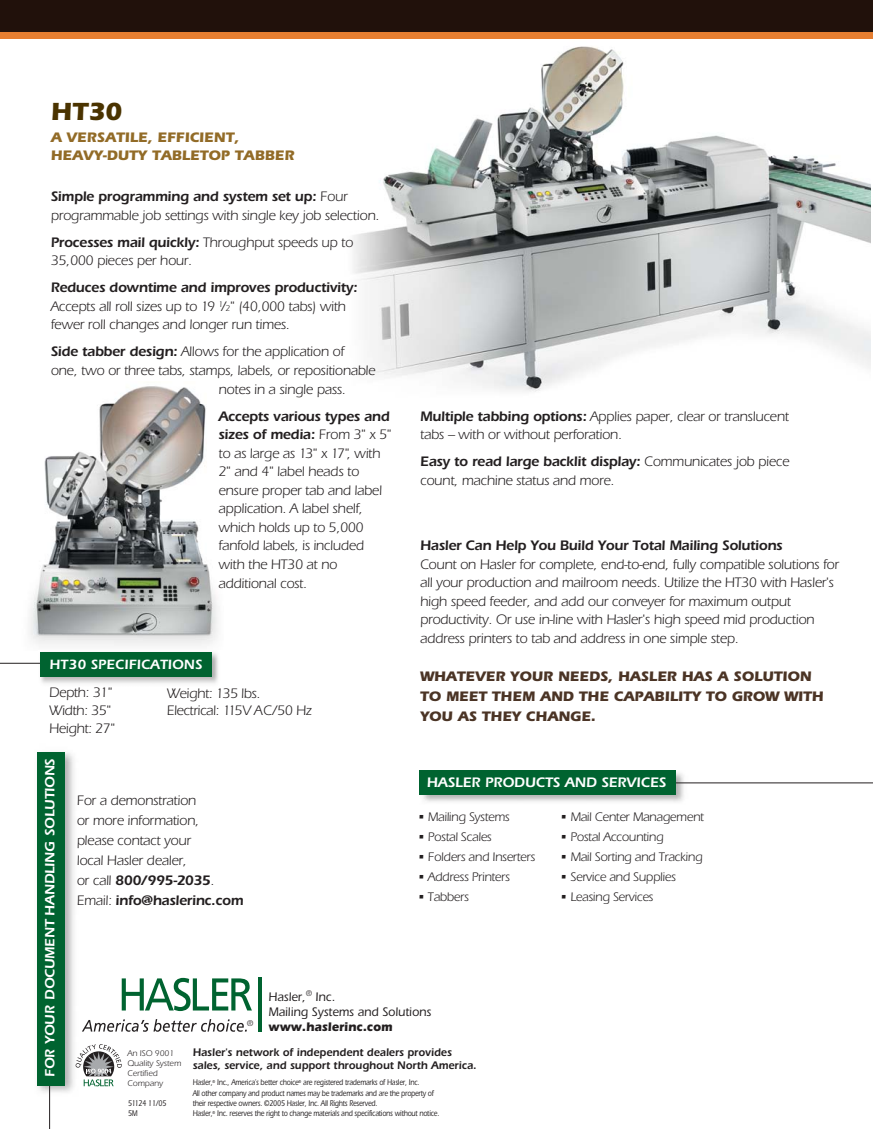
<style>
.page{position:relative;width:873px;height:1129px;background:#fff}
.page>*{position:absolute;margin:0;border:0;box-sizing:border-box;transform-origin:0 0}
.t1{font:700 25.65px "Itc Eras";color:#4a3300}
.t2{font:14.25px/18.5px "Itc Eras";letter-spacing:-.02em;color:#231f20}
.t3{font:700 14.25px/20px "Itc Eras";color:#4b3425}
.t4{font:600 14.25px "Itc Eras";letter-spacing:-.02em;color:#231f20}
.t5{font:700 14.25px/18.5px "Itc Eras";color:#926b27}
.t6{font:600 14.25px "Itc Eras";color:#fff}
.t7{font:600 13.95px "Itc Eras";letter-spacing:-.01em;color:#fff}
.t8{font:600 13.95px "Itc Eras";letter-spacing:.01em;color:#fff}
.t9{font:12.9px "Itc Eras";letter-spacing:-.025em;color:#231f20}
.t10{font:500 12.9px "Itc Eras";color:#231f20;scale:.95 1}
.t11{font:700 12.9px "Itc Eras";color:#231f20;scale:.95 1}
.t12{font:600 11.4px/12.8px "Itc Eras";color:#231f20;scale:.95 1}
.t13{font:500 8.55px/10.4px "Itc Eras";letter-spacing:-.02em;color:#231f20;scale:.8 1}
.t14{font:8.55px/10.1px "Itc Eras";color:#231f20}
.s1{font-weight:600}
.s2{font-size:8.55px}
</style>
<div class="page">
<img style="left:353px;top:46px;width:517px;height:346px">
<img style="left:30px;top:386px;width:188px;height:260px">
<img style="left:37px;top:752px;width:48px;height:344px">
<div style="left:0;top:0;width:872px;height:37px;background:#21110b"></div>
<hr style="left:49px;top:981px;width:1px;height:147px;background:#231f20">
<div style="left:38px;top:752px;width:27px;height:332px;background:#006330"></div>
<svg style="left:75px;top:1043px;width:47px;height:43px"></svg>
<hr style="left:258px;top:976px;width:4px;height:54px;background:#006330">
<svg style="left:122px;top:977px;width:130px;height:33px"></svg>
<svg style="left:82px;top:1018px;width:165px;height:13px"></svg>
<div style="left:0;top:32px;width:872px;height:6px;background:#e57e31"></div>
<img style="left:419px;top:770px;width:270px;height:32px">
<hr style="left:431px;top:782px;width:441px;height:1px;background:#231f20">
<div style="left:419px;top:770px;width:256px;height:24px;background:#006330"></div>
<img style="left:39px;top:652px;width:179px;height:32px">
<hr style="left:0;top:663px;width:73px;height:1px;background:#231f20">
<div style="left:40px;top:652px;width:171px;height:24px;background:#006330"></div>
<h1 class="t1" style="left:51px;top:103px;width:73px">HT30</h1>
<p class="t5" style="left:51px;top:129px;width:245px">A VERSATILE, EFFICIENT,<br>HEAVY-DUTY TABLETOP TABBER</p>
<p class="t2" style="left:51px;top:188px;width:330px"><span class="s1">Simple programming and system set up:</span> Four programmable job settings with single key job selection.</p>
<p class="t2" style="left:51px;top:234px;width:304px"><span class="s1">Processes mail quickly:</span> Throughput speeds up to<br>35,000 pieces per hour.</p>
<p class="t2" style="left:51px;top:280px;width:308px"><span class="s1">Reduces downtime and improves productivity:<br></span>Accepts all roll sizes up to 19 <sup>1</sup>/<span class="s2">2</span>" (40,000 tabs) with fewer roll changes and longer run times.</p>
<p class="t2" style="left:51px;top:344px;width:295px"><span class="s1">Side tabber design:</span> Allows for the application of</p>
<p class="t2" style="left:51px;top:362px;width:326px">one, two or three tabs, stamps, labels, or repositionable</p>
<p class="t2" style="left:218px;top:381px;width:129px">notes in a single pass.</p>
<p class="t2" style="left:218px;top:408px;width:175px"><span class="s1">Accepts various types and sizes of media:</span> From 3" x 5" to as large as 13" x 17", with<br>2" and 4" label heads to ensure proper tab and label application. A label shelf, which holds up to 5,000 fanfold labels, is included with the HT30 at no additional cost.</p>
<p class="t2" style="left:420px;top:408px;width:370px"><span class="s1">Multiple tabbing options:</span> Applies paper, clear or translucent tabs – with or without perforation.</p>
<p class="t2" style="left:420px;top:454px;width:370px"><span class="s1">Easy to read large backlit display:</span> Communicates job piece count, machine status and more.</p>
<p class="t4" style="left:420px;top:540px;width:364px">Hasler Can Help You Build Your Total Mailing Solutions</p>
<p class="t2" style="left:420px;top:556px;width:420px">Count on Hasler for complete, end-to-end, fully compatible solutions for all your production and mailroom needs. Utilize the HT30 with Hasler's high speed feeder, and add our conveyer for maximum output productivity. Or use in-line with Hasler's high speed mid production address printers to tab and address in one simple step.</p>
<p class="t3" style="left:420px;top:668px;width:405px">WHATEVER YOUR NEEDS, HASLER HAS A SOLUTION<br>TO MEET THEM AND THE CAPABILITY TO GROW WITH<br>YOU AS THEY CHANGE.</p>
<p class="t8" style="left:50px;top:659px;width:154px">HT30 SPECIFICATIONS</p>
<p class="t2" style="left:49px;top:684px;width:67px;line-height:17.9px">Depth: 31"<br>Width: 35"<br>Height: 27"</p>
<p class="t2" style="left:167px;top:685px;width:146px;line-height:17.9px">Weight: 135 lbs.<br>Electrical: 115V AC/50 Hz</p>
<p class="t7" style="left:45px;top:1076px;width:320px;rotate:-90deg">FOR YOUR DOCUMENT HANDLING SOLUTIONS</p>
<p class="t2" style="left:77px;top:791px;width:168px;line-height:20px">For a demonstration<br>or more information,<br>please contact your<br>local Hasler dealer,<br>or call <span class="s1">800/995-2035</span>.<br>Email: <span class="s1">info@haslerinc.com</span></p>
<p class="t6" style="left:426px;top:777px;width:241px">HASLER PRODUCTS AND SERVICES</p>
<p class="t9" style="left:417px;top:812px;width:93px">• Mailing Systems</p>
<p class="t9" style="left:417px;top:832px;width:76px">• Postal Scales</p>
<p class="t9" style="left:417px;top:852px;width:119px">• Folders and Inserters</p>
<p class="t9" style="left:417px;top:872px;width:94px">• Address Printers</p>
<p class="t9" style="left:417px;top:892px;width:53px">• Tabbers</p>
<p class="t9" style="left:560px;top:812px;width:145px">• Mail Center Management</p>
<p class="t9" style="left:560px;top:832px;width:105px">• Postal Accounting</p>
<p class="t9" style="left:560px;top:852px;width:144px">• Mail Sorting and Tracking</p>
<p class="t9" style="left:560px;top:872px;width:117px">• Service and Supplies</p>
<p class="t9" style="left:560px;top:892px;width:95px">• Leasing Services</p>
<p class="t10" style="left:268px;top:991px;width:72px">Hasler, <sup>®</sup> Inc.</p>
<p class="t10" style="left:268px;top:1006px;width:173px">Mailing Systems and Solutions</p>
<p class="t11" style="left:246px;top:1021px;width:155px"><sup>®</sup> www.haslerinc.com</p>
<p class="t14" style="left:127px;top:1048px;width:55px">An ISO 9001<br>Quality System<br>Certified<br>Company</p>
<p class="t12" style="left:193px;top:1046px;width:300px">Hasler's network of independent dealers provides sales, service, and support throughout North America.</p>
<p class="t13" style="left:193px;top:1078px;width:310px">Hasler,<sup>®</sup> Inc., America’s better choice<sup>®</sup> are registered trademarks of Hasler, Inc.<br>All other company and product names may be trademarks and are the property of their respective owners. ©2005 Hasler, Inc. All Rights Reserved.<br>Hasler,<sup>®</sup> Inc. reserves the right to change materials and specifications without notice.</p>
<p class="t13" style="left:128px;top:1098px;width:50px">51124 11/05<br>5M</p>
</div>
